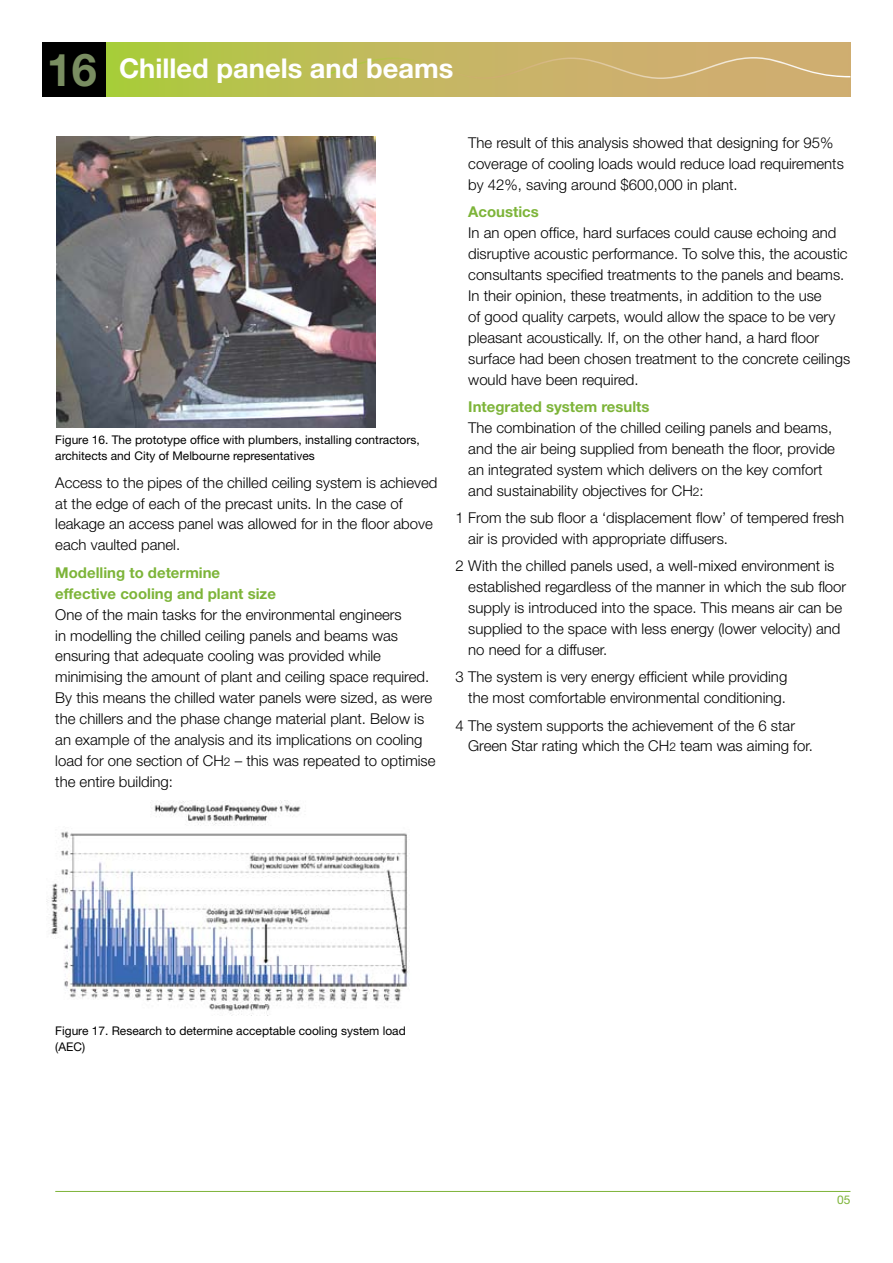
<style>
.page{position:relative;width:893px;height:1263px;background:#fff}
.page>*{position:absolute;margin:0;border:0;box-sizing:border-box;transform-origin:0 0}
.t1{font:700 27.3px "Helvetica Neue";color:#fff}
.t2{font:300 15px/21px "Helvetica Neue";color:#000}
.t3{font:700 15px/21px "Helvetica Neue";color:#7db439}
.t4{font:12px/16.5px "Helvetica Neue";color:#000}
.t5{font:12px "Helvetica Neue";color:#7db439}
.s1{font-size:45.3px;color:#798d61}
.s2{font-size:12px}
</style>
<div class="page">
<hr style="left:55px;top:1191px;width:795px;height:1px;background:#7db439">
<div style="left:106px;top:43px;width:744px;height:54px;background:linear-gradient(to right,#b0c744,#d7a87b)"></div>
<svg style="left:329px;top:57px;width:521px;height:22px;background:#cbb46c"></svg>
<div style="left:43px;top:43px;width:63px;height:54px;background:#000"></div>
<img style="left:56px;top:136px;width:320px;height:291px">
<img style="left:46px;top:800px;width:363px;height:215px">
<h1 class="t1" style="left:47px;top:52px;width:408px"><span class="s1">16</span> Chilled panels and beams</h1>
<p class="t4" style="left:55px;top:431px;width:366px">Figure 16. The prototype office with plumbers, installing contractors, architects and City of Melbourne representatives</p>
<p class="t2" style="left:55px;top:471px;width:384px">Access to the pipes of the chilled ceiling system is achieved at the edge of each of the precast units. In the case of leakage an access panel was allowed for in the floor above each vaulted panel.</p>
<p class="t3" style="left:55px;top:561px;width:222px">Modelling to determine effective cooling and plant size</p>
<p class="t2" style="left:55px;top:603px;width:382px">One of the main tasks for the environmental engineers<br>in modelling the chilled ceiling panels and beams was ensuring that adequate cooling was provided while minimising the amount of plant and ceiling space required.<br>By this means the chilled water panels were sized, as were the chillers and the phase change material plant. Below is an example of the analysis and its implications on cooling load for one section of CH<span class="s2">2</span> – this was repeated to optimise the entire building:</p>
<p class="t2" style="left:468px;top:132px;width:377px">The result of this analysis showed that designing for 95% coverage of cooling loads would reduce load requirements by 42%, saving around $600,000 in plant.</p>
<p class="t3" style="left:468px;top:201px;width:72px">Acoustics</p>
<p class="t2" style="left:468px;top:222px;width:383px">In an open office, hard surfaces could cause echoing and disruptive acoustic performance. To solve this, the acoustic consultants specified treatments to the panels and beams.<br>In their opinion, these treatments, in addition to the use<br>of good quality carpets, would allow the space to be very pleasant acoustically. If, on the other hand, a hard floor surface had been chosen treatment to the concrete ceilings would have been required.</p>
<p class="t3" style="left:468px;top:396px;width:183px">Integrated system results</p>
<p class="t2" style="left:468px;top:417px;width:368px">The combination of the chilled ceiling panels and beams, and the air being supplied from beneath the floor, provide an integrated system which delivers on the key comfort and sustainability objectives for CH<span class="s2">2</span>:</p>
<p class="t2" style="left:468px;top:507px;width:377px;text-indent:-13px">1 From the sub floor a ‘displacement flow’ of tempered fresh air is provided with appropriate diffusers.</p>
<p class="t2" style="left:468px;top:555px;width:380px;text-indent:-13px">2 With the chilled panels used, a well-mixed environment is established regardless of the manner in which the sub floor supply is introduced into the space. This means air can be supplied to the space with less energy (lower velocity) and no need for a diffuser.</p>
<p class="t2" style="left:455px;top:666px;width:333px;text-align:right">3 The system is very energy efficient while providing the most comfortable environmental conditioning.</p>
<p class="t2" style="left:468px;top:714px;width:346px;text-indent:-13px">4 The system supports the achievement of the 6 star<br>Green Star rating which the CH<span class="s2">2</span> team was aiming for.</p>
<p class="t4" style="left:55px;top:1022px;width:352px">Figure 17. Research to determine acceptable cooling system load (AEC)</p>
<p class="t5" style="left:837px;top:1193px;width:15px">05</p>
</div>
